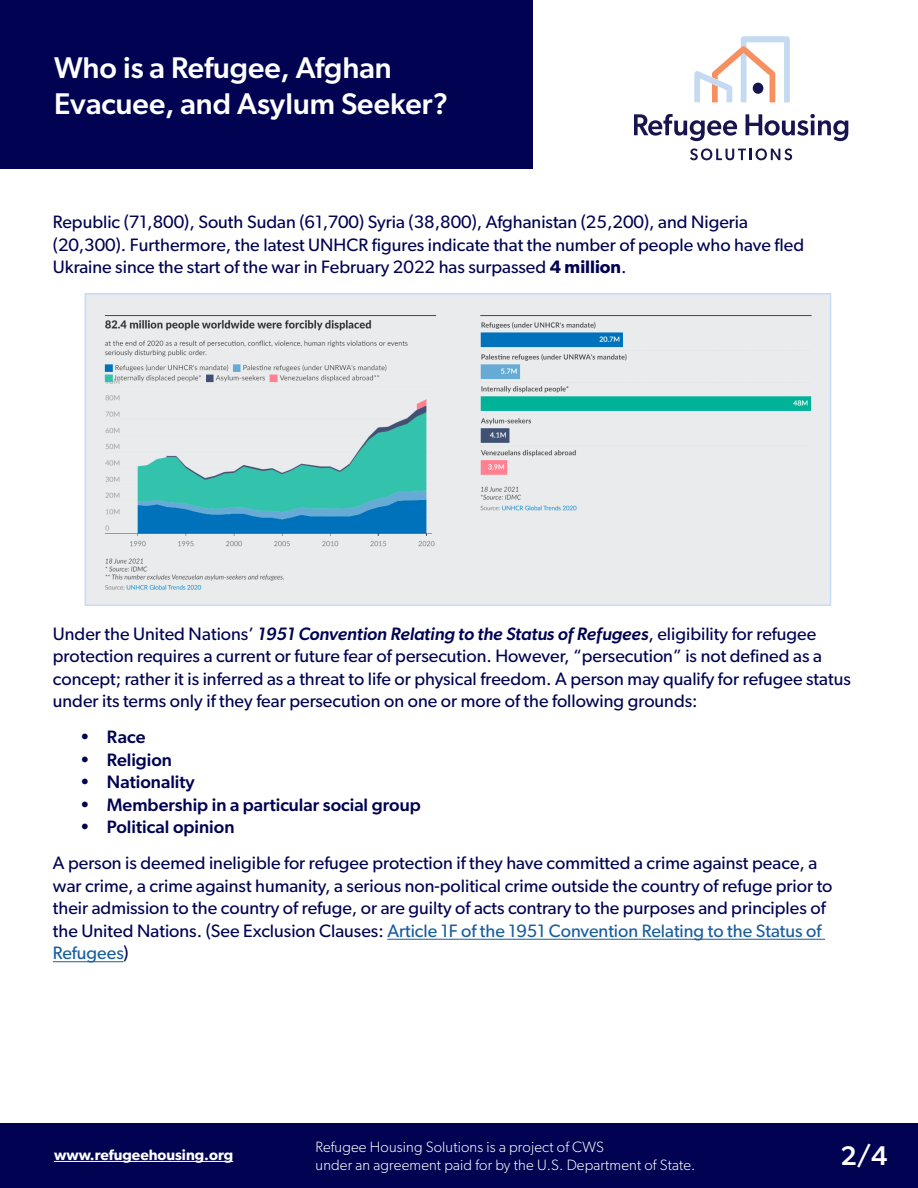
<style>
.page{position:relative;width:918px;height:1188px;background:#fff}
.page>*{position:absolute;margin:0;border:0;box-sizing:border-box;transform-origin:0 0}
.t1{font:500 30px "Gibson";color:#fff}
.t2{font:500 27px "Gibson";color:#fff}
.t3{font:18px/22.5px "Gibson";color:#010352}
.t4{font:500 18px "Gibson";color:#010352}
.t5{font:300 15px "Gibson";letter-spacing:.01em;color:#fff}
.t6{font:600 15px "Gibson";color:#fff}
.s1{font-weight:600}
.s2{font-weight:500;font-style:italic}
.s3{color:#175d9e}
</style>
<div class="page">
<hr style="left:387px;top:939px;width:438px;height:1px;background:#175d9e">
<hr style="left:53px;top:961px;width:70px;height:1px;background:#175d9e">
<div style="left:0;top:0;width:532px;height:168px;background:#010352"></div>
<svg style="left:694px;top:36px;width:96px;height:66px"></svg>
<div style="left:753px;top:83px;width:10px;height:11px;background:#18154e;border-radius:50%"></div>
<svg style="left:634px;top:114px;width:103px;height:27px"></svg>
<svg style="left:746px;top:114px;width:102px;height:27px"></svg>
<svg style="left:690px;top:148px;width:102px;height:12px"></svg>
<div style="left:0;top:1123px;width:918px;height:65px;background:#010352"></div>
<hr style="left:54px;top:1161px;width:179px;height:1px;background:#fff">
<img style="left:88px;top:296px;width:740px;height:307px">
<div style="left:85px;top:293px;width:746px;height:313px;border:2px solid #c4dbfa"></div>
<p class="t1" style="left:54px;top:50px;width:339px">Who is a Refugee, Afghan</p>
<p class="t1" style="left:54px;top:86px;width:396px">Evacuee, and Asylum Seeker?</p>
<p class="t3" style="left:53px;top:211px;width:753px">Republic (71,800), South Sudan (61,700) Syria (38,800), Afghanistan (25,200), and Nigeria (20,300). Furthermore, the latest UNHCR figures indicate that the number of people who have fled<br>Ukraine since the start of the war in February 2022 has surpassed <span class="s1">4 million</span>.</p>
<p class="t3" style="left:53px;top:622px;width:799px">Under the United Nations’ <span class="s2">1951 Convention Relating to the Status of Refugees</span>, eligibility for refugee protection requires a current or future fear of persecution. However, “persecution” is not defined as a concept; rather it is inferred as a threat to life or physical freedom. A person may qualify for refugee status under its terms only if they fear persecution on one or more of the following grounds:</p>
<p class="t4" style="left:80px;top:726px;width:67px">• Race</p>
<p class="t4" style="left:80px;top:749px;width:94px">• Religion</p>
<p class="t4" style="left:80px;top:771px;width:116px">• Nationality</p>
<p class="t4" style="left:80px;top:794px;width:342px">• Membership in a particular social group</p>
<p class="t4" style="left:80px;top:816px;width:156px">• Political opinion</p>
<p class="t3" style="left:53px;top:852px;width:781px">A person is deemed ineligible for refugee protection if they have committed a crime against peace, a war crime, a crime against humanity, a serious non-political crime outside the country of refuge prior to their admission to the country of refuge, or are guilty of acts contrary to the purposes and principles of the United Nations. (See Exclusion Clauses: <span class="s3">Article 1F of the 1951 Convention Relating to the Status of Refugees</span>)</p>
<p class="t5" style="left:316px;top:1138px;width:290px">Refugee Housing Solutions is a project of CWS</p>
<p class="t5" style="left:316px;top:1156px;width:381px">under an agreement paid for by the U.S. Department of State.</p>
<p class="t6" style="left:54px;top:1145px;width:181px">www.refugeehousing.org</p>
<p class="t2" style="left:840px;top:1140px;width:49px">2/4</p>
</div>
